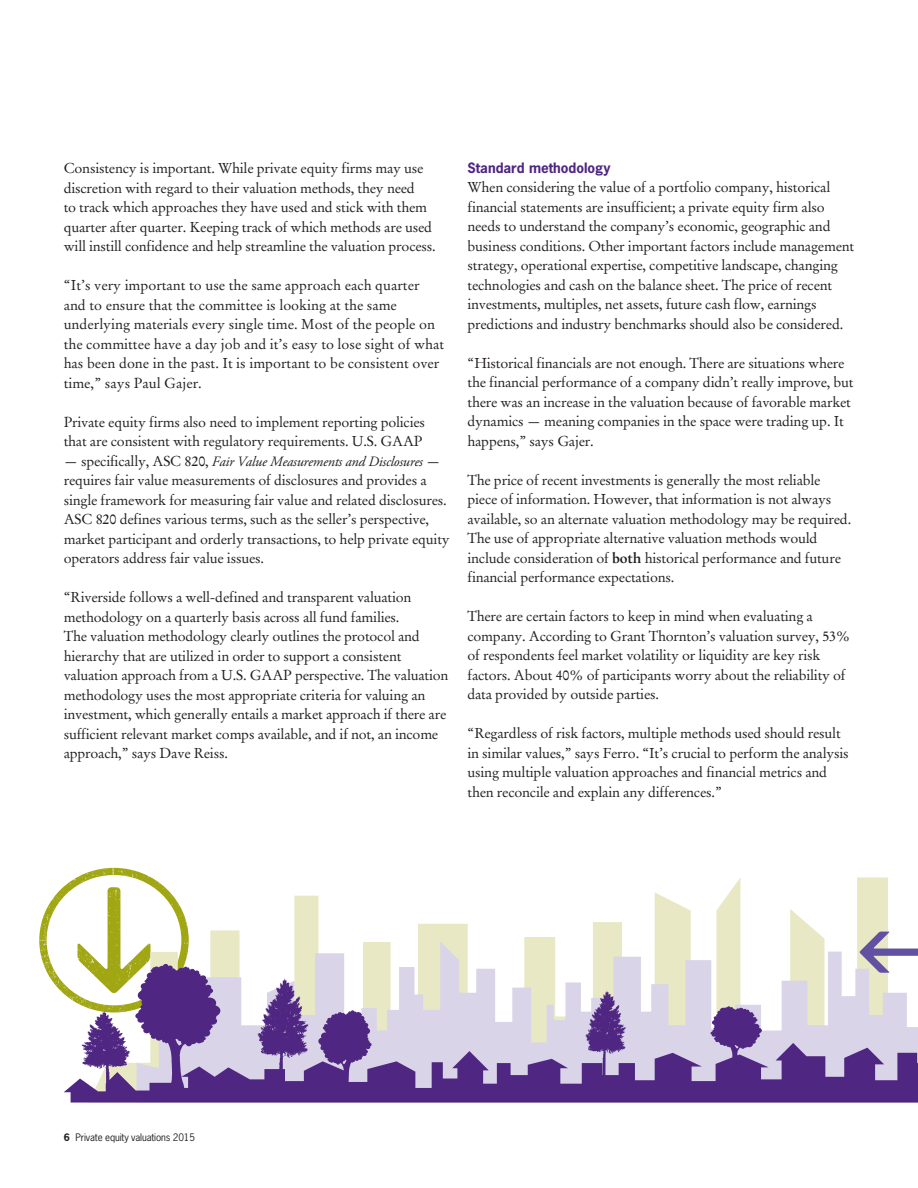
<style>
.page{position:relative;width:918px;height:1188px;background:#fff}
.page>*{position:absolute;margin:0;border:0;box-sizing:border-box;transform-origin:0 0}
._21_Body_text{font:14.25px/19.5px "Stempel Garamond";letter-spacing:-.015em;color:#231f20}
._12_Body_head_02{font:700 13.5px "News Gothic";color:#4e2582}
.Folio_footer{font:9.75px "News Gothic";letter-spacing:-.015em;color:#231f20}
.s1{font-family:"Adobe Garamond Pro";font-style:italic}
.s2{font-weight:700}
</style>
<div class="page">
<svg style="left:220px;top:877px;width:670px;height:64px"></svg>
<svg style="left:220px;top:941px;width:698px;height:102px"></svg>
<svg style="left:70px;top:1043px;width:848px;height:60px;fill:#4f2682"></svg>
<svg style="left:257px;top:977px;width:52px;height:124px"></svg>
<svg style="left:585px;top:990px;width:41px;height:98px"></svg>
<svg style="left:39px;top:868px;width:181px;height:232px"></svg>
<svg style="left:710px;top:1006px;width:52px;height:71px"></svg>
<svg style="left:318px;top:1010px;width:54px;height:90px"></svg>
<svg style="left:860px;top:932px;width:58px;height:41px"></svg>
<p class="_21_Body_text" style="left:64px;top:159px;width:374px">Consistency is important. While private equity firms may use discretion with regard to their valuation methods, they need<br>to track which approaches they have used and stick with them quarter after quarter. Keeping track of which methods are used will instill confidence and help streamline the valuation process.</p>
<p class="_21_Body_text" style="left:64px;top:276px;width:382px">“It’s very important to use the same approach each quarter and to ensure that the committee is looking at the same underlying materials every single time. Most of the people on the committee have a day job and it’s easy to lose sight of what has been done in the past. It is important to be consistent over time,” says Paul Gajer.</p>
<p class="_21_Body_text" style="left:64px;top:412px;width:363px">Private equity firms also need to implement reporting policies that are consistent with regulatory requirements. U.S. GAAP</p>
<p class="_21_Body_text" style="left:64px;top:451px;width:388px">— specifically, ASC 820, <span class="s1">Fair Value Measurements and Disclosures</span> — requires fair value measurements of disclosures and provides a single framework for measuring fair value and related disclosures.<br>ASC 820 defines various terms, such as the seller’s perspective, market participant and orderly transactions, to help private equity operators address fair value issues.</p>
<p class="_21_Body_text" style="left:64px;top:588px;width:386px">“Riverside follows a well-defined and transparent valuation methodology on a quarterly basis across all fund families.<br>The valuation methodology clearly outlines the protocol and hierarchy that are utilized in order to support a consistent valuation approach from a U.S. GAAP perspective. The valuation methodology uses the most appropriate criteria for valuing an investment, which generally entails a market approach if there are sufficient relevant market comps available, and if not, an income approach,” says Dave Reiss.</p>
<p class="_12_Body_head_02" style="left:468px;top:159px;width:145px">Standard methodology</p>
<p class="_21_Body_text" style="left:468px;top:178px;width:388px">When considering the value of a portfolio company, historical financial statements are insufficient; a private equity firm also needs to understand the company’s economic, geographic and business conditions. Other important factors include management strategy, operational expertise, competitive landscape, changing technologies and cash on the balance sheet. The price of recent investments, multiples, net assets, future cash flow, earnings predictions and industry benchmarks should also be considered.</p>
<p class="_21_Body_text" style="left:468px;top:353px;width:388px">“Historical financials are not enough. There are situations where the financial performance of a company didn’t really improve, but there was an increase in the valuation because of favorable market dynamics — meaning companies in the space were trading up. It happens,” says Gajer.</p>
<p class="_21_Body_text" style="left:468px;top:470px;width:385px">The price of recent investments is generally the most reliable piece of information. However, that information is not always available, so an alternate valuation methodology may be required.<br>The use of appropriate alternative valuation methods would include consideration of <span class="s2">both</span> historical performance and future financial performance expectations.</p>
<p class="_21_Body_text" style="left:468px;top:607px;width:384px">There are certain factors to keep in mind when evaluating a company. According to Grant Thornton’s valuation survey, 53% of respondents feel market volatility or liquidity are key risk factors. About 40% of participants worry about the reliability of data provided by outside parties.</p>
<p class="_21_Body_text" style="left:468px;top:724px;width:383px">“Regardless of risk factors, multiple methods used should result in similar values,” says Ferro. “It’s crucial to perform the analysis using multiple valuation approaches and financial metrics and then reconcile and explain any differences.”</p>
<p class="Folio_footer" style="left:64px;top:1131px;width:133px"><span class="s2">6</span> Private equity valuations 2015</p>
</div>
